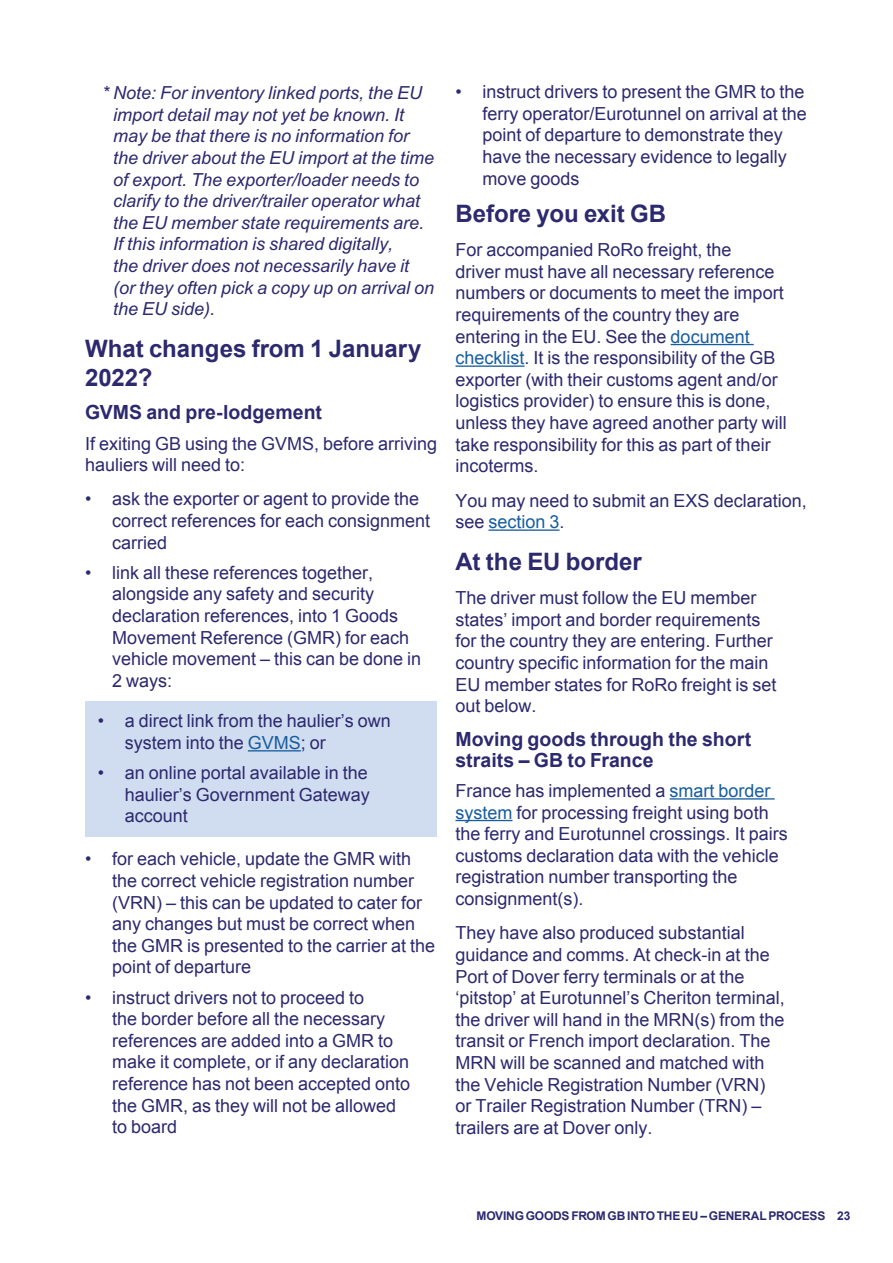
<style>
.page{position:relative;width:893px;height:1263px;background:#fff}
.page>*{position:absolute;margin:0;border:0;box-sizing:border-box;transform-origin:0 0}
._03_-_A_Heads{font:700 24px/28.8px "Arial";color:#2c296e}
._03_-_B_Heads{font:700 19.5px/21px "Arial";color:#2c296e}
._02_-_Main_TEXT_styl{font:18px/21.6px "Arial";color:#2c296e}
._08_-_Asterisked_Not{font:italic 18px/21.6px "M Arial";color:#2c296e}
.t1{font:700 12px "Arial";letter-spacing:-.02em;color:#2c296e}
.s1{color:#175d9e}
</style>
<div class="page">
<div style="left:85px;top:701px;width:352px;height:136px;background:#d0dcef"></div>
<hr style="left:248px;top:750px;width:53px;height:1px;background:#175d9e">
<hr style="left:671px;top:344px;width:83px;height:1px;background:#175d9e">
<hr style="left:455px;top:365px;width:69px;height:2px;background:#175d9e">
<hr style="left:488px;top:529px;width:72px;height:2px;background:#175d9e">
<hr style="left:670px;top:798px;width:105px;height:1px;background:#175d9e">
<hr style="left:455px;top:820px;width:57px;height:1px;background:#175d9e">
<p class="_08_-_Asterisked_Not" style="left:113px;top:82px;width:323px;text-indent:-11px">* Note: For inventory linked ports, the EU import detail may not yet be known. It may be that there is no information for the driver about the EU import at the time of export. The exporter/loader needs to clarify to the driver/trailer operator what the EU member state requirements are.<br>If this information is shared digitally,<br>the driver does not necessarily have it (or they often pick a copy up on arrival on the EU side).</p>
<p class="_03_-_A_Heads" style="left:85px;top:335px;width:338px">What changes from 1 January<br>2022?</p>
<p class="_03_-_B_Heads" style="left:85px;top:403px;width:239px">GVMS and pre-lodgement</p>
<p class="_02_-_Main_TEXT_styl" style="left:85px;top:433px;width:354px">If exiting GB using the GVMS, before arriving hauliers will need to:</p>
<p class="_02_-_Main_TEXT_styl" style="left:112px;top:488px;width:320px;text-indent:-27px">• ask the exporter or agent to provide the correct references for each consignment carried</p>
<p class="_02_-_Main_TEXT_styl" style="left:112px;top:562px;width:311px;text-indent:-27px">• link all these references together, alongside any safety and security declaration references, into 1 Goods<br>Movement Reference (GMR) for each vehicle movement – this can be done in<br>2 ways:</p>
<p class="_02_-_Main_TEXT_styl" style="left:125px;top:710px;width:268px;text-indent:-27px">• a direct link from the haulier’s own system into the <span class="s1">GVMS</span>; or</p>
<p class="_02_-_Main_TEXT_styl" style="left:125px;top:762px;width:247px;text-align:justify;text-indent:-27px">• an online portal available in the haulier’s Government Gateway account</p>
<p class="_02_-_Main_TEXT_styl" style="left:112px;top:848px;width:325px;text-indent:-27px">• for each vehicle, update the GMR with the correct vehicle registration number (VRN) – this can be updated to cater for any changes but must be correct when the GMR is presented to the carrier at the point of departure</p>
<p class="_02_-_Main_TEXT_styl" style="left:112px;top:986px;width:300px;text-indent:-27px">• instruct drivers not to proceed to<br>the border before all the necessary references are added into a GMR to make it complete, or if any declaration reference has not been accepted onto the GMR, as they will not be allowed to board</p>
<p class="_02_-_Main_TEXT_styl" style="left:482px;top:81px;width:326px;text-indent:-27px">• instruct drivers to present the GMR to the ferry operator/Eurotunnel on arrival at the point of departure to demonstrate they have the necessary evidence to legally move goods</p>
<p class="_03_-_A_Heads" style="left:455px;top:200px;width:212px">Before you exit GB</p>
<p class="_02_-_Main_TEXT_styl" style="left:455px;top:239px;width:333px">For accompanied RoRo freight, the<br>driver must have all necessary reference numbers or documents to meet the import requirements of the country they are entering in the EU. See the <span class="s1">document checklist</span>. It is the responsibility of the GB exporter (with their customs agent and/or logistics provider) to ensure this is done, unless they have agreed another party will take responsibility for this as part of their incoterms.</p>
<p class="_02_-_Main_TEXT_styl" style="left:455px;top:490px;width:353px">You may need to submit an EXS declaration, see <span class="s1">section 3</span>.</p>
<p class="_03_-_A_Heads" style="left:455px;top:548px;width:188px">At the EU border</p>
<p class="_02_-_Main_TEXT_styl" style="left:455px;top:587px;width:323px">The driver must follow the EU member states’ import and border requirements for the country they are entering. Further country specific information for the main EU member states for RoRo freight is set out below.</p>
<p class="_03_-_B_Heads" style="left:455px;top:729px;width:297px">Moving goods through the short straits – GB to France</p>
<p class="_02_-_Main_TEXT_styl" style="left:455px;top:780px;width:334px">France has implemented a <span class="s1">smart border system</span> for processing freight using both the ferry and Eurotunnel crossings. It pairs customs declaration data with the vehicle registration number transporting the consignment(s).</p>
<p class="_02_-_Main_TEXT_styl" style="left:455px;top:922px;width:331px">They have also produced substantial guidance and comms. At check-in at the Port of Dover ferry terminals or at the ‘pitstop’ at Eurotunnel’s Cheriton terminal, the driver will hand in the MRN(s) from the transit or French import declaration. The MRN will be scanned and matched with the Vehicle Registration Number (VRN) or Trailer Registration Number (TRN) – trailers are at Dover only.</p>
<p class="t1" style="left:476px;top:1208px;width:375px">MOVING GOODS FROM GB INTO THE EU – GENERAL PROCESS 23</p>
</div>
